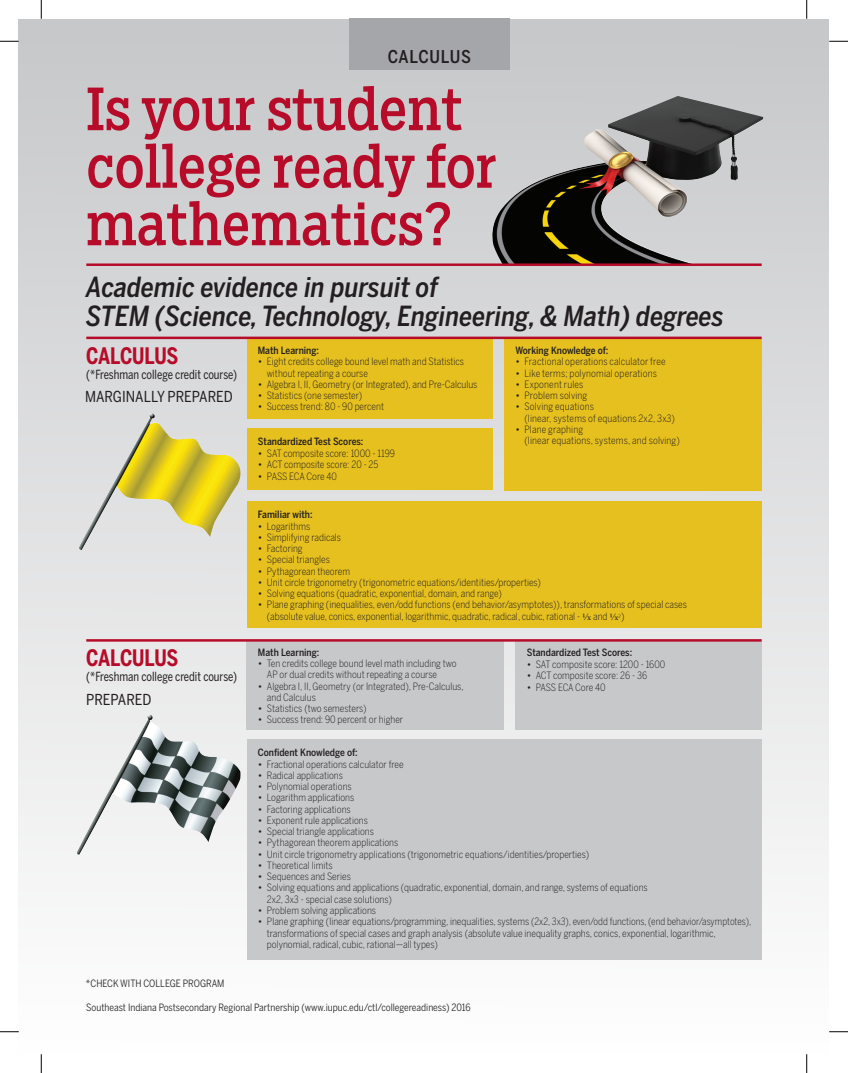
<style>
.page{position:relative;width:848px;height:1073px;background:#fff}
.page>*{position:absolute;margin:0;border:0;box-sizing:border-box;transform-origin:0 0}
.t1{font:57.5px/57.5px "Salvo Serif Cond";color:#b60c29}
.t2{font:italic 500 27.5px/28.8px "Benton Sans Cond";color:#231f20}
.t3{font:700 22.5px "Benton Sans Cond";letter-spacing:-.01em;color:#b60c29;scale:.9 1}
.t4{font:500 17.5px "Benton Sans Cond";letter-spacing:.03em;color:#231f20}
.t5{font:15px "Benton Sans Cond";color:#231f20}
.t6{font:12.5px "Benton Sans Cond";color:#231f20;scale:.9 1}
.t7{font:300 10px/11.2px "Benton Sans Cond";color:#231f20}
.t8{font:500 10px "Benton Sans Cond";color:#231f20}
.t9{font:10px "Benton Sans Cond";color:#231f20}
.t10{font:300 10px "Benton Sans Cond";letter-spacing:-.02em;color:#231f20}
.s1{font-weight:400}
.s2{font-family:"Minion Pro";font-weight:500}
.s3{font-family:"Minion Pro";font-weight:500;font-size:7.5px}
</style>
<div class="page">
<div style="left:19px;top:19px;width:810px;height:1035px;background:linear-gradient(to bottom,#c6c7c8,#fefdfd)"></div>
<div style="left:247px;top:428px;width:245px;height:62px;background:#e6c01f"></div>
<div style="left:247px;top:501px;width:514px;height:127px;background:#e6c01f"></div>
<div style="left:247px;top:739px;width:514px;height:221px;background:#c7c8ca"></div>
<div style="left:247px;top:642px;width:257px;height:88px;background:#c7c8ca"></div>
<div style="left:247px;top:338px;width:245px;height:80px;background:#e6c01f"></div>
<div style="left:504px;top:339px;width:257px;height:151px;background:#e6c01f"></div>
<hr style="left:86px;top:336px;width:675px;height:3px;background:#b60c29">
<div style="left:515px;top:641px;width:246px;height:88px;background:#c7c8ca"></div>
<div style="left:349px;top:19px;width:160px;height:51px;background:#a5a6aa"></div>
<img style="left:491px;top:96px;width:273px;height:169px">
<hr style="left:86px;top:263px;width:675px;height:3px;background:#b60c29">
<hr style="left:86px;top:639px;width:675px;height:2px;background:#b60c29">
<img style="left:79px;top:413px;width:163px;height:137px">
<img style="left:76px;top:714px;width:164px;height:141px">
<svg style="left:0;top:40px;width:19px;height:2px"></svg>
<svg style="left:829px;top:40px;width:19px;height:2px"></svg>
<svg style="left:0;top:1031px;width:19px;height:1px"></svg>
<svg style="left:829px;top:1031px;width:19px;height:1px"></svg>
<svg style="left:40px;top:0;width:2px;height:19px"></svg>
<svg style="left:40px;top:1054px;width:2px;height:18px"></svg>
<svg style="left:806px;top:0;width:1px;height:19px"></svg>
<svg style="left:806px;top:1054px;width:1px;height:18px"></svg>
<h3 class="t4" style="left:388px;top:46px;width:85px">CALCULUS</h3>
<h1 class="t1" style="left:86px;top:80px;width:412px">Is your student college ready for mathematics?</h1>
<h2 class="t2" style="left:86px;top:273px;width:639px">Academic evidence in pursuit of<br>STEM (Science, Technology, Engineering, &amp; Math) degrees</h2>
<h3 class="t3" style="left:86px;top:341px;width:104px">CALCULUS</h3>
<p class="t6" style="left:86px;top:367px;width:169px">(*Freshman college credit course)</p>
<p class="t8" style="left:515px;top:344px;width:94px">Working Knowledge of:</p>
<p class="t7" style="left:515px;top:356px;width:152px"><span class="s1">•</span> Fractional operations calculator free</p>
<p class="t7" style="left:515px;top:367px;width:143px"><span class="s1">•</span> Like terms; polynomial operations</p>
<p class="t7" style="left:515px;top:378px;width:69px"><span class="s1">•</span> Exponent rules</p>
<p class="t7" style="left:515px;top:390px;width:73px"><span class="s1">•</span> Problem solving</p>
<p class="t7" style="left:524px;top:401px;width:152px;text-indent:-9px"><span class="s1">•</span> Solving equations<br>(linear, systems of equations 2x2, 3x3)</p>
<p class="t7" style="left:524px;top:423px;width:157px;text-indent:-9px"><span class="s1">•</span> Plane graphing<br>(linear equations, systems, and solving)</p>
<p class="t8" style="left:258px;top:344px;width:63px">Math Learning:</p>
<p class="t7" style="left:267px;top:356px;width:199px;text-indent:-9px"><span class="s1">•</span> Eight credits college bound level math and Statistics without repeating a course</p>
<p class="t7" style="left:258px;top:378px;width:221px"><span class="s1">•</span> Algebra I, II, Geometry (or Integrated), and Pre-Calculus</p>
<p class="t7" style="left:258px;top:390px;width:106px"><span class="s1">•</span> Statistics (one semester)</p>
<p class="t7" style="left:258px;top:401px;width:128px"><span class="s1">•</span> Success trend: 80 - 90 percent</p>
<h3 class="t5" style="left:85px;top:387px;width:149px">MARGINALLY PREPARED</h3>
<p class="t8" style="left:258px;top:435px;width:107px">Standardized Test Scores:</p>
<p class="t7" style="left:258px;top:447px;width:138px"><span class="s1">•</span> SAT composite score: 1000 - 1199</p>
<p class="t7" style="left:258px;top:458px;width:122px"><span class="s1">•</span> ACT composite score: 20 - 25</p>
<p class="t10" style="left:258px;top:471px;width:81px"><span class="s1">•</span> PASS ECA Core 40</p>
<h3 class="t3" style="left:86px;top:643px;width:104px">CALCULUS</h3>
<p class="t6" style="left:86px;top:668px;width:169px">(*Freshman college credit course)</p>
<h3 class="t5" style="left:86px;top:690px;width:67px">PREPARED</h3>
<p class="t9" style="left:86px;top:977px;width:140px">*CHECK WITH COLLEGE PROGRAM</p>
<p class="t8" style="left:258px;top:508px;width:56px">Familiar with:</p>
<p class="t7" style="left:258px;top:520px;width:54px"><span class="s1">•</span> Logarithms</p>
<p class="t7" style="left:258px;top:531px;width:85px"><span class="s1">•</span> Simplifying radicals</p>
<p class="t7" style="left:258px;top:542px;width:46px"><span class="s1">•</span> Factoring</p>
<p class="t7" style="left:258px;top:554px;width:73px"><span class="s1">•</span> Special triangles</p>
<p class="t7" style="left:258px;top:565px;width:94px"><span class="s1">•</span> Pythagorean theorem</p>
<p class="t7" style="left:258px;top:576px;width:284px"><span class="s1">•</span> Unit circle trigonometry (trigonometric equations/identities/properties)</p>
<p class="t7" style="left:258px;top:587px;width:245px"><span class="s1">•</span> Solving equations (quadratic, exponential, domain, and range)</p>
<p class="t7" style="left:267px;top:599px;width:421px;text-indent:-9px"><span class="s1">•</span> Plane graphing (inequalities, even/odd functions (end behavior/asymptotes)), transformations of special cases (absolute value, conics, exponential, logarithmic, quadratic, radical, cubic, rational - <span class="s2">1/</span><span class="s3">x</span> and <span class="s2">1/</span><span class="s3">x</span><sup>2</sup>)</p>
<p class="t8" style="left:258px;top:646px;width:63px">Math Learning:</p>
<p class="t7" style="left:267px;top:657px;width:191px;text-indent:-9px"><span class="s1">•</span> Ten credits college bound level math including two<br>AP or dual credits without repeating a course</p>
<p class="t7" style="left:267px;top:680px;width:198px;text-indent:-9px"><span class="s1">•</span> Algebra I, II, Geometry (or Integrated), Pre-Calculus, and Calculus</p>
<p class="t7" style="left:258px;top:702px;width:110px"><span class="s1">•</span> Statistics (two semesters)</p>
<p class="t7" style="left:258px;top:714px;width:147px"><span class="s1">•</span> Success trend: 90 percent or higher</p>
<p class="t8" style="left:526px;top:646px;width:107px">Standardized Test Scores:</p>
<p class="t7" style="left:526px;top:658px;width:140px"><span class="s1">•</span> SAT composite score: 1200 - 1600</p>
<p class="t7" style="left:526px;top:669px;width:122px"><span class="s1">•</span> ACT composite score: 26 - 36</p>
<p class="t10" style="left:526px;top:682px;width:81px"><span class="s1">•</span> PASS ECA Core 40</p>
<p class="t8" style="left:258px;top:746px;width:101px">Confident Knowledge of:</p>
<p class="t7" style="left:258px;top:758px;width:147px"><span class="s1">•</span> Fractional operations calculator free</p>
<p class="t7" style="left:258px;top:769px;width:87px"><span class="s1">•</span> Radical applications</p>
<p class="t7" style="left:258px;top:780px;width:95px"><span class="s1">•</span> Polynomial operations</p>
<p class="t7" style="left:258px;top:792px;width:98px"><span class="s1">•</span> Logarithm applications</p>
<p class="t7" style="left:258px;top:803px;width:94px"><span class="s1">•</span> Factoring applications</p>
<p class="t7" style="left:258px;top:814px;width:111px"><span class="s1">•</span> Exponent rule applications</p>
<p class="t7" style="left:258px;top:825px;width:117px"><span class="s1">•</span> Special triangle applications</p>
<p class="t7" style="left:258px;top:837px;width:142px"><span class="s1">•</span> Pythagorean theorem applications</p>
<p class="t7" style="left:258px;top:848px;width:333px"><span class="s1">•</span> Unit circle trigonometry applications (trigonometric equations/identities/properties)</p>
<p class="t7" style="left:258px;top:859px;width:76px"><span class="s1">•</span> Theoretical limits</p>
<p class="t7" style="left:258px;top:870px;width:94px"><span class="s1">•</span> Sequences and Series</p>
<p class="t7" style="left:267px;top:882px;width:382px;text-indent:-9px"><span class="s1">•</span> Solving equations and applications (quadratic, exponential, domain, and range, systems of equations<br>2x2, 3x3 - special case solutions)</p>
<p class="t7" style="left:258px;top:904px;width:120px"><span class="s1">•</span> Problem solving applications</p>
<p class="t7" style="left:267px;top:915px;width:486px;text-indent:-9px"><span class="s1">•</span> Plane graphing (linear equations/programming, inequalities, systems (2x2, 3x3), even/odd functions, (end behavior/asymptotes), transformations of special cases and graph analysis (absolute value inequality graphs, conics, exponential, logarithmic, polynomial, radical, cubic, rational—all types)</p>
<p class="t9" style="left:86px;top:1001px;width:386px">Southeast Indiana Postsecondary Regional Partnership (www.iupuc.edu/ctl/collegereadiness) 2016</p>
</div>
